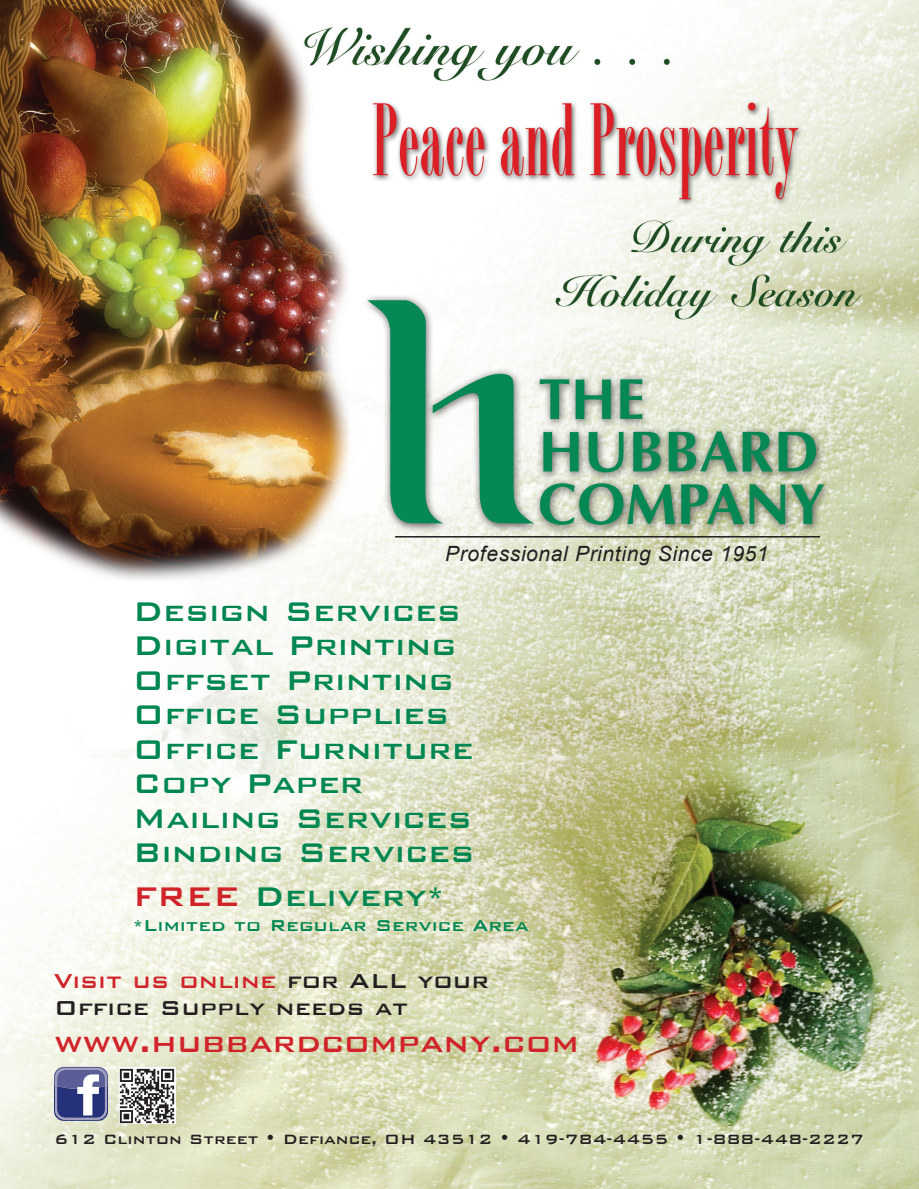
<style>
.page{position:relative;width:919px;height:1189px;background:#fff}
.page>*{position:absolute;margin:0;border:0;box-sizing:border-box;transform-origin:0 0}
.t1{font:500 36px/34.5px "Bank Gothic";color:#008751}
.t2{font:500 36px "Bank Gothic";color:#d1232a}
.t3{font:500 27px/27px "Bank Gothic";color:#231f20}
.t4{font:italic 21px "Arial";letter-spacing:.03em;color:#231f20}
.t5{font:500 21px "Bank Gothic";color:#008751}
.t6{font:500 18px "Bank Gothic";color:#231f20}
.s1{color:#d1232a}
</style>
<div class="page">
<img style="left:0;top:0;width:918px;height:1188px">
<svg style="left:54px;top:1066px;width:54px;height:54px;background:#7277a5"></svg>
<img style="left:119px;top:1067px;width:56px;height:56px">
<div style="left:362px;top:294px;width:470px;height:240px;background:#231f20;opacity:.75"></div>
<svg style="left:367px;top:300px;width:456px;height:224px"></svg>
<hr style="left:395px;top:536px;width:424px;height:1px;background:#231f20">
<p class="t4" style="left:445px;top:539px;width:325px">Professional Printing Since 1951</p>
<p class="t1" style="left:133px;top:590px;width:343px">Design Services<br>Digital Printing<br>Offset Printing<br>Office Supplies<br>Office Furniture<br>Copy Paper<br>Mailing Services<br>Binding Services</p>
<p class="t1" style="left:133px;top:875px;width:313px"><span class="s1">FREE</span> Delivery*</p>
<p class="t5" style="left:133px;top:908px;width:397px">*Limited to Regular Service Area</p>
<p class="t3" style="left:54px;top:964px;width:436px"><span class="s1">Visit us online</span> for ALL your<br>Office Supply needs at</p>
<p class="t2" style="left:54px;top:1014px;width:526px">www.hubbardcompany.com</p>
<p class="t6" style="left:54px;top:1125px;width:810px">612 Clinton Street • Defiance, OH 43512 • 419-784-4455 • 1-888-448-2227</p>
</div>
